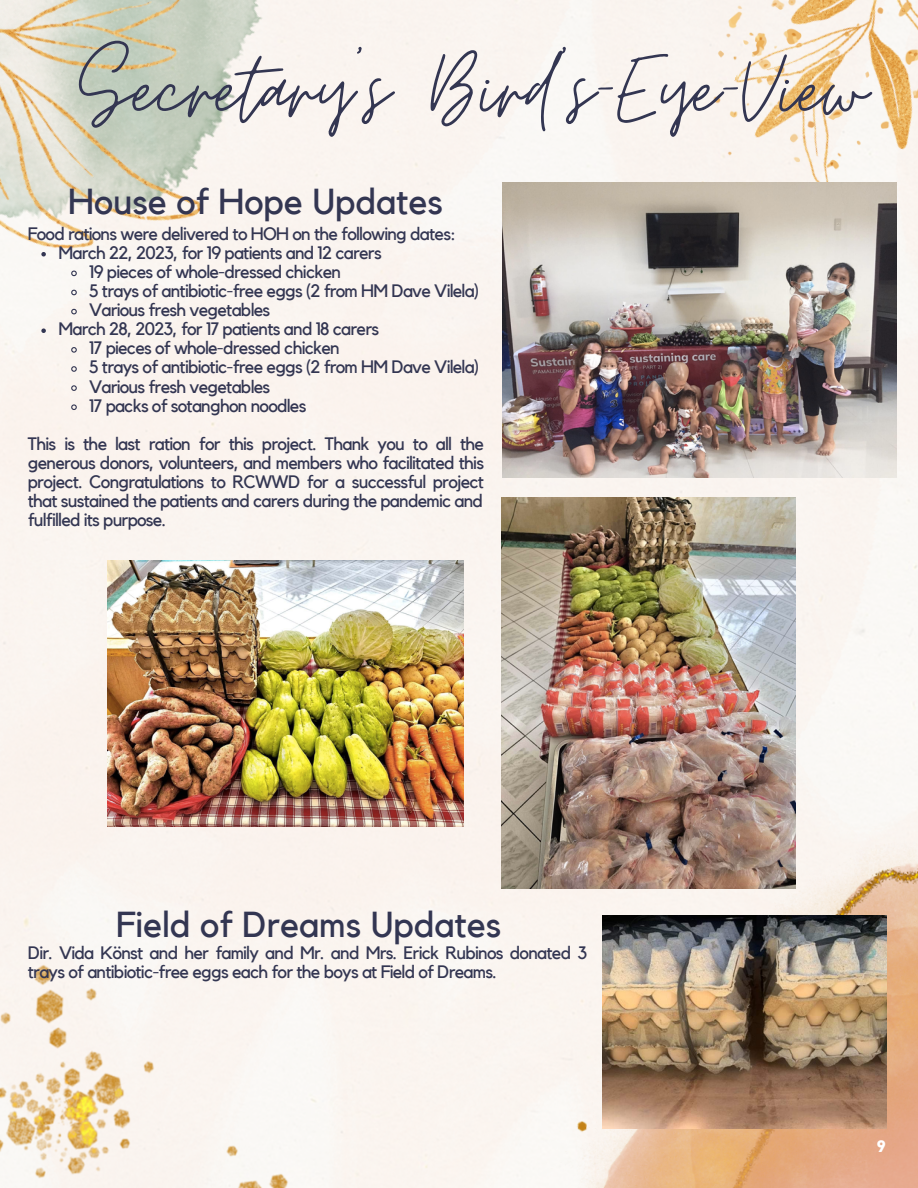
<style>
.page{position:relative;width:918px;height:1188px;background:#faf4ef}
.page>*{position:absolute;margin:0;border:0;box-sizing:border-box;transform-origin:0 0}
.t1{font:108px "Moon Time";color:#333652}
.t2{font:36px "Kollektif";color:#333652}
.t3{font:18px/19.2px "Kollektif";letter-spacing:-.04em;color:#333652;text-align:justify}
.t4{font:700 18px "HS Aleman";color:#fff}
</style>
<div class="page">
<div style="left:654px;top:0;width:264px;height:216px;background:#faf4ef"></div>
<img style="left:711px;top:0;width:207px;height:215px">
<img style="left:473px;top:802px;width:445px;height:386px">
<img style="left:0;top:965px;width:289px;height:223px">
<div style="left:0;top:0;width:459px;height:371px;background:#faf4ef"></div>
<img style="left:0;top:0;width:309px;height:350px">
<img style="left:502px;top:183px;width:394px;height:295px">
<img style="left:108px;top:560px;width:355px;height:267px">
<img style="left:502px;top:497px;width:293px;height:392px">
<svg style="left:41px;top:252px;width:5px;height:4px"></svg>
<svg style="left:70px;top:270px;width:8px;height:7px"></svg>
<svg style="left:70px;top:289px;width:8px;height:7px"></svg>
<svg style="left:70px;top:308px;width:8px;height:7px"></svg>
<svg style="left:41px;top:328px;width:5px;height:5px"></svg>
<svg style="left:70px;top:346px;width:8px;height:8px"></svg>
<svg style="left:70px;top:365px;width:8px;height:8px"></svg>
<svg style="left:70px;top:384px;width:8px;height:8px"></svg>
<svg style="left:70px;top:404px;width:8px;height:7px"></svg>
<img style="left:603px;top:916px;width:283px;height:212px">
<h1 class="t1" style="left:79px;top:24px;width:789px">Secretary's Bird's-Eye-View</h1>
<h2 class="t2" style="left:68px;top:185px;width:376px">House of Hope Updates</h2>
<p class="t3" style="left:58px;top:244px;width:325px">March 22, 2023, for 19 patients and 12 carers</p>
<p class="t3" style="left:89px;top:263px;width:254px">19 pieces of whole-dressed chicken</p>
<p class="t3" style="left:89px;top:282px;width:392px">5 trays of antibiotic-free eggs (2 from HM Dave Vilela)</p>
<p class="t3" style="left:89px;top:301px;width:183px">Various fresh vegetables</p>
<p class="t3" style="left:58px;top:320px;width:322px">March 28, 2023, for 17 patients and 18 carers</p>
<p class="t3" style="left:89px;top:339px;width:252px">17 pieces of whole-dressed chicken</p>
<p class="t3" style="left:89px;top:358px;width:392px">5 trays of antibiotic-free eggs (2 from HM Dave Vilela)</p>
<p class="t3" style="left:89px;top:377px;width:183px">Various fresh vegetables</p>
<p class="t3" style="left:89px;top:397px;width:219px">17 packs of sotanghon noodles</p>
<p class="t3" style="left:28px;top:224px;width:429px">Food rations were delivered to HOH on the following dates:</p>
<p class="t3" style="left:28px;top:435px;width:458px">This is the last ration for this project. Thank you to all the generous donors, volunteers, and members who facilitated this project. Congratulations to RCWWD for a successful project that sustained the patients and carers during the pandemic and fulfilled its purpose.</p>
<h2 class="t2" style="left:116px;top:908px;width:387px">Field of Dreams Updates</h2>
<p class="t3" style="left:28px;top:944px;width:561px">Dir. Vida Könst and her family and Mr. and Mrs. Erick Rubinos donated 3 trays of antibiotic-free eggs each for the boys at Field of Dreams.</p>
<p class="t4" style="left:877px;top:1139px;width:11px">9</p>
</div>
